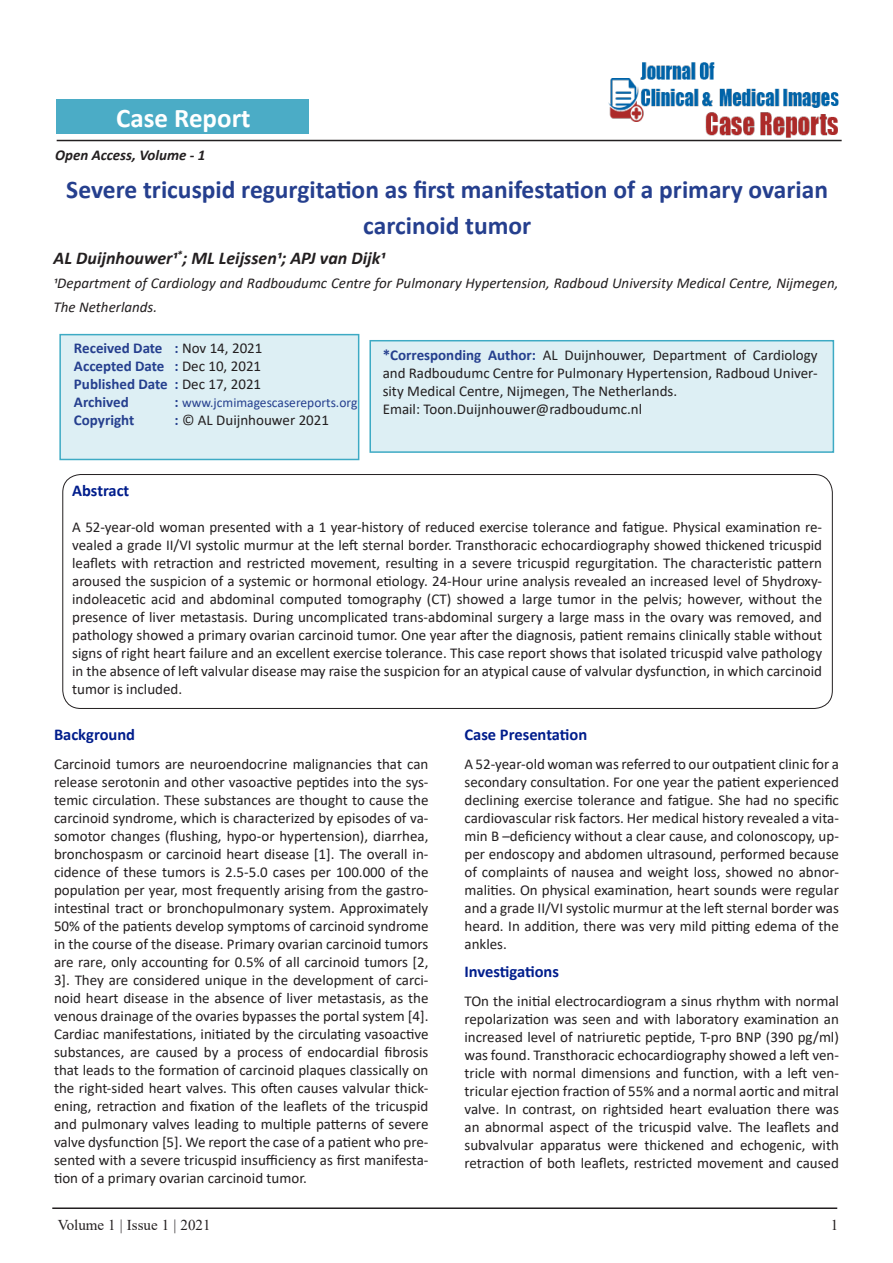
<style>
.page{position:relative;width:893px;height:1263px;background:#fff}
.page>*{position:absolute;margin:0;border:0;box-sizing:border-box;transform-origin:0 0}
.t1{font:700 27px "Calibri";color:#fff}
.Tittle{font:700 25.5px/36px "Calibri";color:#253f8e;text-align:center}
.Paragraph_Style_1{font:italic 700 18px "Calibri";color:#231f20}
.side_heading_new{font:700 16.5px "Calibri";color:#001d8c}
.Paragraph_Style_1-2{font:700 16.5px "Calibri";letter-spacing:-.01em;color:#001d8c}
.Paragraph_Style_1-3{font:15px/18px "Calibri";color:#231f20;text-align:justify}
.side_heading_new-2{font:15px/18px "Calibri";color:#231f20;text-align:justify}
.Paragraph_Style_1-4{font:italic 15px/24px "Calibri";color:#231f20}
.Paragraph_Style_1-5{font:700 15px/18px "Calibri";color:#253f8e;text-align:justify}
.t2{font:15px "Times New Roman";color:#231f20}
.t3{font:italic 700 15px "Calibri";color:#231f20}
.Paragraph_Style_1-6{font:13.5px "Calibri";color:#253f8e}
.s1{font-weight:400;color:#231f20}
.s2{font-weight:700;font-size:15px}
.s3{font-weight:700;color:#253f8e}
</style>
<div class="page">
<hr style="left:57px;top:140px;width:785px;height:1px;background:#231f20">
<hr style="left:52px;top:1207px;width:785px;height:2px;background:#231f20">
<div style="left:57px;top:100px;width:252px;height:34px;background:#4bacc6"></div>
<div style="left:369px;top:340px;width:465px;height:113px;background:#ddeff4;border:2px solid #3daac4"></div>
<div style="left:59px;top:334px;width:300px;height:126px;background:#ddeff4;border:2px solid #3daac4"></div>
<div style="left:62px;top:474px;width:771px;height:235px;border:1px solid #231f20;border-radius:18px"></div>
<img style="left:606px;top:62px;width:234px;height:80px">
<p class="t1" style="left:116px;top:99px;width:136px">Case Report</p>
<p class="t3" style="left:55px;top:144px;width:152px">Open Access, Volume - 1</p>
<p class="Tittle" style="left:66px;top:171px;width:763px">Severe tricuspid regurgitation as first manifestation of a primary ovarian carcinoid tumor</p>
<p class="Paragraph_Style_1" style="left:54px;top:245px;width:333px">AL Duijnhouwer1<sup>*</sup>; ML Leijssen1; APJ van Dijk1</p>
<p class="Paragraph_Style_1-4" style="left:54px;top:270px;width:786px">1Department of Cardiology and Radboudumc Centre for Pulmonary Hypertension, Radboud University Medical Centre, Nijmegen,<br>The Netherlands.</p>
<p class="Paragraph_Style_1-5" style="left:74px;top:339px;width:190px">Received Date : <span class="s1">Nov 14, 2021<br></span>Accepted Date : <span class="s1">Dec 10, 2021<br></span>Published Date : <span class="s1">Dec 17, 2021<br></span>Archived</p>
<p class="Paragraph_Style_1-6" style="left:174px;top:393px;width:184px"><span class="s2">:</span> www.jcmimagescasereports.org</p>
<p class="Paragraph_Style_1-5" style="left:74px;top:411px;width:62px">Copyright</p>
<p class="Paragraph_Style_1-3" style="left:174px;top:410px;width:156px"><span class="s3">:</span> © AL Duijnhouwer 2021</p>
<p class="Paragraph_Style_1-3" style="left:383px;top:346px;width:436px"><span class="s3">*Corresponding Author:</span> AL Duijnhouwer, Department of Cardiology and Radboudumc Centre for Pulmonary Hypertension, Radboud Univer&shy;sity Medical Centre, Nijmegen, The Netherlands.</p>
<p class="Paragraph_Style_1-3" style="left:383px;top:400px;width:261px">Email: Toon.Duijnhouwer@radboudumc.nl</p>
<p class="side_heading_new" style="left:72px;top:479px;width:59px">Abstract</p>
<p class="Paragraph_Style_1-3" style="left:72px;top:517px;width:751px">A 52-year-old woman presented with a 1 year-history of reduced exercise tolerance and fatigue. Physical examination re&shy;vealed a grade II/VI systolic murmur at the left sternal border. Transthoracic echocardiography showed thickened tricuspid leaflets with retraction and restricted movement, resulting in a severe tricuspid regurgitation. The characteristic pattern aroused the suspicion of a systemic or hormonal etiology. 24-Hour urine analysis revealed an increased level of 5hydroxy&shy;indoleacetic acid and abdominal computed tomography (CT) showed a large tumor in the pelvis; however, without the presence of liver metastasis. During uncomplicated trans-abdominal surgery a large mass in the ovary was removed, and pathology showed a primary ovarian carcinoid tumor. One year after the diagnosis, patient remains clinically stable without signs of right heart failure and an excellent exercise tolerance. This case report shows that isolated tricuspid valve pathology in the absence of left valvular disease may raise the suspicion for an atypical cause of valvular dysfunction, in which carcinoid tumor is included.</p>
<p class="side_heading_new" style="left:54px;top:722px;width:83px">Background</p>
<p class="Paragraph_Style_1-3" style="left:54px;top:754px;width:376px">Carcinoid tumors are neuroendocrine malignancies that can release serotonin and other vasoactive peptides into the sys&shy;temic circulation. These substances are thought to cause the carcinoid syndrome, which is characterized by episodes of va&shy;somotor changes (flushing, hypo-or hypertension), diarrhea, bronchospasm or carcinoid heart disease [1]. The overall in&shy;cidence of these tumors is 2.5-5.0 cases per 100.000 of the population per year, most frequently arising from the gastro&shy;intestinal tract or bronchopulmonary system. Approximately 50% of the patients develop symptoms of carcinoid syndrome in the course of the disease. Primary ovarian carcinoid tumors are rare, only accounting for 0.5% of all carcinoid tumors [2, 3]. They are considered unique in the development of carci&shy;noid heart disease in the absence of liver metastasis, as the venous drainage of the ovaries bypasses the portal system [4].<br>Cardiac manifestations, initiated by the circulating vasoactive substances, are caused by a process of endocardial fibrosis that leads to the formation of carcinoid plaques classically on the right-sided heart valves. This often causes valvular thick&shy;ening, retraction and fixation of the leaflets of the tricuspid and pulmonary valves leading to multiple patterns of severe valve dysfunction [5]. We report the case of a patient who pre&shy;sented with a severe tricuspid insufficiency as first manifesta&shy;tion of a primary ovarian carcinoid tumor.</p>
<p class="side_heading_new" style="left:464px;top:722px;width:124px">Case Presentation</p>
<p class="Paragraph_Style_1-3" style="left:464px;top:754px;width:376px">A 52-year-old woman was referred to our outpatient clinic for a secondary consultation. For one year the patient experienced declining exercise tolerance and fatigue. She had no specific cardiovascular risk factors. Her medical history revealed a vita&shy;min B –deficiency without a clear cause, and colonoscopy, up&shy;per endoscopy and abdomen ultrasound, performed because of complaints of nausea and weight loss, showed no abnor&shy;malities. On physical examination, heart sounds were regular and a grade II/VI systolic murmur at the left sternal border was heard. In addition, there was very mild pitting edema of the ankles.</p>
<p class="Paragraph_Style_1-2" style="left:464px;top:960px;width:96px">Investigations</p>
<p class="side_heading_new-2" style="left:464px;top:992px;width:376px">TOn the initial electrocardiogram a sinus rhythm with normal repolarization was seen and with laboratory examination an increased level of natriuretic peptide, T-pro BNP (390 pg/ml) was found. Transthoracic echocardiography showed a left ven&shy;tricle with normal dimensions and function, with a left ven&shy;tricular ejection fraction of 55% and a normal aortic and mitral valve. In contrast, on rightsided heart evaluation there was an abnormal aspect of the tricuspid valve. The leaflets and subvalvular apparatus were thickened and echogenic, with retraction of both leaflets, restricted movement and caused</p>
<p class="t2" style="left:58px;top:1214px;width:154px">Volume 1 | Issue 1 | 2021</p>
<p class="t2" style="left:831px;top:1214px;width:9px">1</p>
</div>
